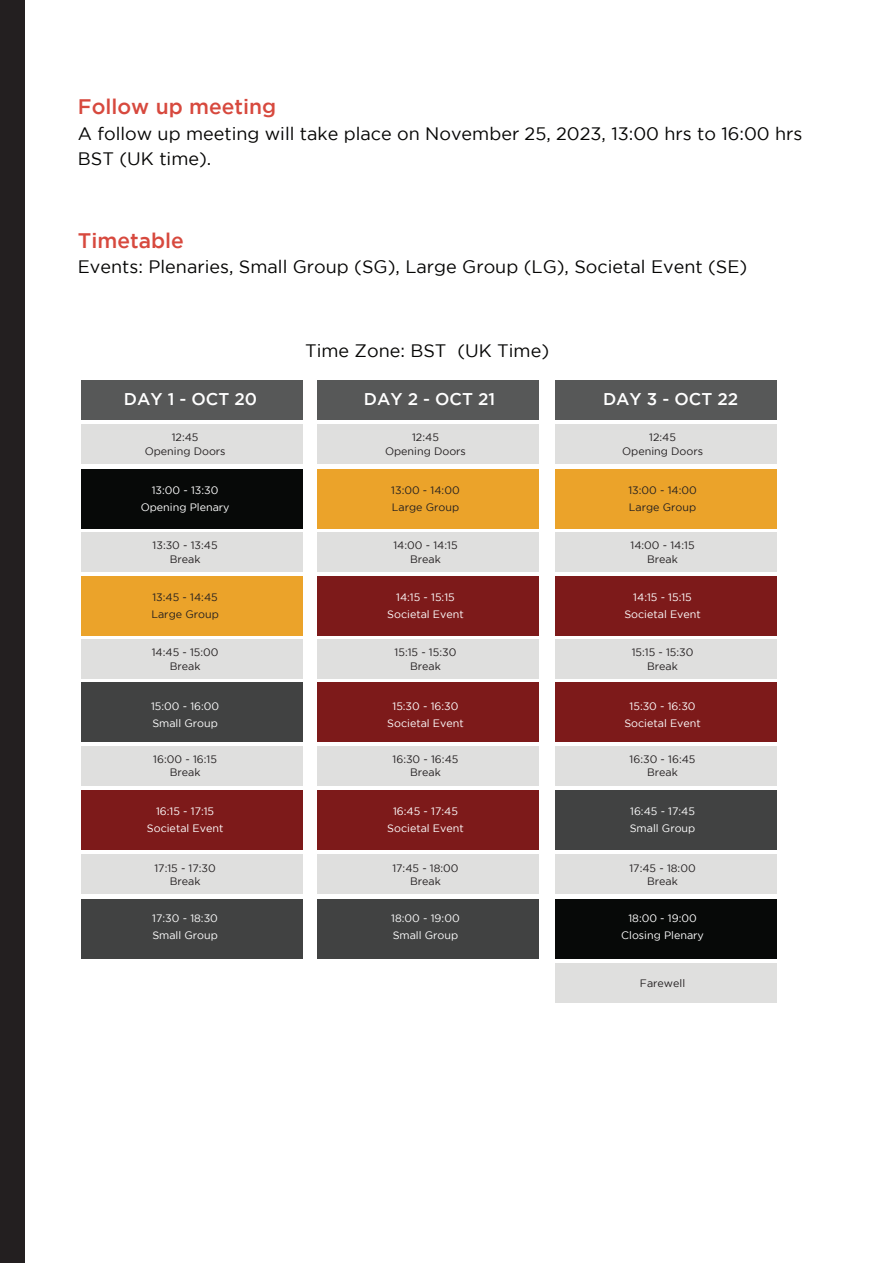
<style>
.page{position:relative;width:893px;height:1263px;background:#fff}
.page>*{position:absolute;margin:0;border:0;box-sizing:border-box;transform-origin:0 0}
.t1{font:500 21px "Gotham";color:#d7493e}
.t2{font:18px/25.5px "Gotham";color:#050504}
.t3{font:500 16.95px "Gotham";color:#fff}
.t4{font:10.8px/13.8px "Gotham";color:#231f20;text-align:center}
.t5{font:10.8px/16.8px "Gotham";color:#fff;text-align:center}
</style>
<div class="page">
<div style="left:0;top:0;width:25px;height:1263px;background:#231f20"></div>
<div style="left:81px;top:380px;width:221px;height:40px;background:#575858"></div>
<div style="left:317px;top:380px;width:222px;height:40px;background:#575858"></div>
<div style="left:555px;top:380px;width:222px;height:40px;background:#575858"></div>
<div style="left:81px;top:424px;width:221px;height:40px;background:#dfdfde"></div>
<div style="left:317px;top:424px;width:222px;height:40px;background:#dfdfde"></div>
<div style="left:555px;top:424px;width:222px;height:40px;background:#dfdfde"></div>
<div style="left:81px;top:532px;width:221px;height:40px;background:#dfdfde"></div>
<div style="left:317px;top:532px;width:222px;height:40px;background:#dfdfde"></div>
<div style="left:555px;top:532px;width:222px;height:40px;background:#dfdfde"></div>
<div style="left:81px;top:639px;width:221px;height:40px;background:#dfdfde"></div>
<div style="left:317px;top:639px;width:222px;height:40px;background:#dfdfde"></div>
<div style="left:555px;top:639px;width:222px;height:40px;background:#dfdfde"></div>
<div style="left:81px;top:746px;width:221px;height:40px;background:#dfdfde"></div>
<div style="left:317px;top:746px;width:222px;height:40px;background:#dfdfde"></div>
<div style="left:555px;top:746px;width:222px;height:40px;background:#dfdfde"></div>
<div style="left:81px;top:854px;width:221px;height:40px;background:#dfdfde"></div>
<div style="left:317px;top:854px;width:222px;height:40px;background:#dfdfde"></div>
<div style="left:555px;top:854px;width:222px;height:40px;background:#dfdfde"></div>
<div style="left:555px;top:963px;width:222px;height:39px;background:#dfdfde"></div>
<div style="left:81px;top:469px;width:221px;height:59px;background:#070908"></div>
<div style="left:317px;top:469px;width:222px;height:59px;background:#eba32a"></div>
<div style="left:555px;top:469px;width:222px;height:59px;background:#eba32a"></div>
<div style="left:81px;top:576px;width:221px;height:59px;background:#eba32a"></div>
<div style="left:317px;top:576px;width:222px;height:59px;background:#7d1a1a"></div>
<div style="left:555px;top:576px;width:222px;height:59px;background:#7d1a1a"></div>
<div style="left:81px;top:683px;width:221px;height:59px;background:#414242"></div>
<div style="left:317px;top:683px;width:222px;height:59px;background:#7d1a1a"></div>
<div style="left:555px;top:683px;width:222px;height:59px;background:#7d1a1a"></div>
<div style="left:81px;top:790px;width:221px;height:59px;background:#7d1a1a"></div>
<div style="left:317px;top:790px;width:222px;height:59px;background:#7d1a1a"></div>
<div style="left:555px;top:790px;width:222px;height:59px;background:#414242"></div>
<div style="left:81px;top:899px;width:221px;height:59px;background:#414242"></div>
<div style="left:317px;top:899px;width:222px;height:59px;background:#414242"></div>
<div style="left:555px;top:899px;width:222px;height:59px;background:#070908"></div>
<h1 class="t1" style="left:78px;top:95px;width:200px">Follow up meeting</h1>
<h2 class="t2" style="left:78px;top:120px;width:726px">A follow up meeting will take place on November 25, 2023, 13:00 hrs to 16:00 hrs<br>BST (UK time).</h2>
<h1 class="t1" style="left:78px;top:228px;width:107px">Timetable</h1>
<h2 class="t2" style="left:78px;top:254px;width:671px">Events: Plenaries, Small Group (SG), Large Group (LG), Societal Event (SE)</h2>
<h2 class="t2" style="left:305px;top:337px;width:246px">Time Zone: BST (UK Time)</h2>
<h3 class="t3" style="left:124px;top:389px;width:135px">DAY 1 - OCT 20</h3>
<h3 class="t3" style="left:364px;top:389px;width:133px">DAY 2 - OCT 21</h3>
<h3 class="t3" style="left:603px;top:389px;width:137px">DAY 3 - OCT 22</h3>
<p class="t4" style="left:145px;top:430px;width:82px">12:45<br>Opening Doors</p>
<p class="t4" style="left:385px;top:430px;width:82px">12:45<br>Opening Doors</p>
<p class="t4" style="left:622px;top:430px;width:82px">12:45<br>Opening Doors</p>
<p class="t5" style="left:141px;top:482px;width:90px">13:00 - 13:30<br>Opening Plenary</p>
<p class="t4" style="left:391px;top:482px;width:70px;line-height:16.8px;text-align:left">13:00 - 14:00<br>Large Group</p>
<p class="t4" style="left:628px;top:482px;width:70px;line-height:16.8px;text-align:left">13:00 - 14:00<br>Large Group</p>
<p class="t4" style="left:153px;top:538px;width:67px">13:30 - 13:45<br>Break</p>
<p class="t4" style="left:393px;top:538px;width:66px">14:00 - 14:15<br>Break</p>
<p class="t4" style="left:630px;top:538px;width:66px">14:00 - 14:15<br>Break</p>
<p class="t4" style="left:151px;top:588px;width:69px;line-height:16.8px;text-align:left">13:45 - 14:45<br>Large Group</p>
<p class="t5" style="left:387px;top:588px;width:78px">14:15 - 15:15<br>Societal Event</p>
<p class="t5" style="left:624px;top:588px;width:78px">14:15 - 15:15<br>Societal Event</p>
<p class="t4" style="left:152px;top:645px;width:68px">14:45 - 15:00<br>Break</p>
<p class="t4" style="left:395px;top:645px;width:63px">15:15 - 15:30<br>Break</p>
<p class="t4" style="left:632px;top:645px;width:63px">15:15 - 15:30<br>Break</p>
<p class="t5" style="left:151px;top:697px;width:70px;text-align:left">15:00 - 16:00<br>Small Group</p>
<p class="t4" style="left:153px;top:752px;width:65px">16:00 - 16:15<br>Break</p>
<p class="t5" style="left:387px;top:697px;width:78px">15:30 - 16:30<br>Societal Event</p>
<p class="t4" style="left:393px;top:752px;width:67px">16:30 - 16:45<br>Break</p>
<p class="t5" style="left:624px;top:697px;width:78px">15:30 - 16:30<br>Societal Event</p>
<p class="t4" style="left:630px;top:752px;width:67px">16:30 - 16:45<br>Break</p>
<p class="t5" style="left:147px;top:802px;width:78px">16:15 - 17:15<br>Societal Event</p>
<p class="t5" style="left:387px;top:802px;width:78px">16:45 - 17:45<br>Societal Event</p>
<p class="t5" style="left:630px;top:802px;width:67px;text-align:left">16:45 - 17:45<br>Small Group</p>
<p class="t4" style="left:154px;top:861px;width:63px">17:15 - 17:30<br>Break</p>
<p class="t4" style="left:392px;top:861px;width:68px">17:45 - 18:00<br>Break</p>
<p class="t4" style="left:629px;top:861px;width:68px">17:45 - 18:00<br>Break</p>
<p class="t5" style="left:152px;top:910px;width:67px;text-align:left">17:30 - 18:30<br>Small Group</p>
<p class="t5" style="left:391px;top:910px;width:70px;text-align:left">18:00 - 19:00<br>Small Group</p>
<p class="t5" style="left:621px;top:910px;width:84px">18:00 - 19:00<br>Closing Plenary</p>
<p class="t4" style="left:640px;top:975px;width:47px">Farewell</p>
</div>
